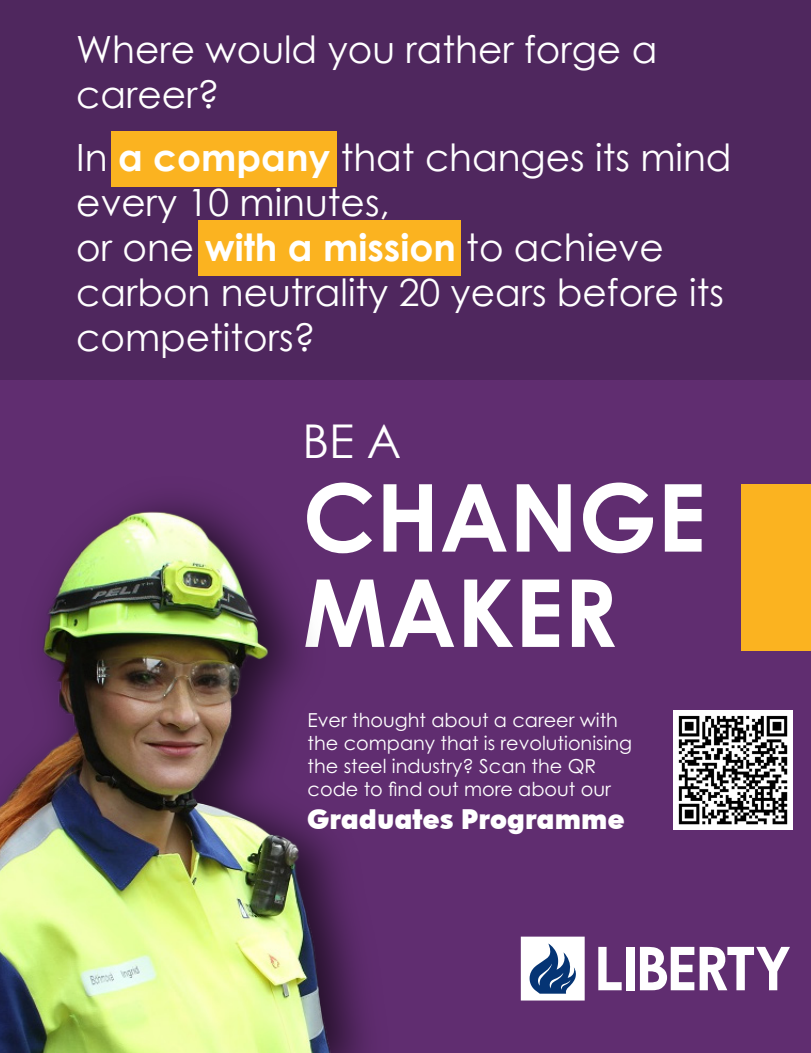
<style>
.page{position:relative;width:811px;height:1053px;background:#fff}
.page>*{position:absolute;margin:0;border:0;box-sizing:border-box;transform-origin:0 0}
.t1{font:700 93.75px/95.2px "Century Gothic";color:#fff}
.t2{font:46.5px "Century Gothic";color:#fff}
.t3{font:37.5px/45px "Century Gothic";color:#fff}
.t4{font:900 27.5px "Century Gothic Paneuropean";color:#fff}
.t5{font:19.25px/23.1px "Century Gothic Pro";color:#fff}
.s1{font-weight:700}
</style>
<div class="page">
<div style="left:0;top:0;width:811px;height:1052px;background:#602d70"></div>
<div style="left:741px;top:484px;width:70px;height:167px;background:#fbb320"></div>
<svg style="left:598px;top:946px;width:24px;height:44px"></svg>
<div style="left:626px;top:946px;width:8px;height:44px;background:#fff"></div>
<svg style="left:640px;top:946px;width:54px;height:44px"></svg>
<svg style="left:700px;top:946px;width:90px;height:44px"></svg>
<div style="left:0;top:0;width:811px;height:379px;background:#4f275e"></div>
<div style="left:111px;top:131px;width:226px;height:56px;background:#fbb320"></div>
<div style="left:198px;top:220px;width:263px;height:56px;background:#fbb320"></div>
<img style="left:0;top:805px;width:585px;height:247px">
<img style="left:1px;top:501px;width:429px;height:551px">
<img style="left:674px;top:710px;width:119px;height:119px">
<p class="t3" style="left:76px;top:27px;width:583px">Where would you rather forge a career?</p>
<p class="t3" style="left:76px;top:134px;width:657px">In <span class="s1">a company</span> that changes its mind every 10 minutes,<br>or one <span class="s1">with a mission</span> to achieve carbon neutrality 20 years before its competitors?</p>
<p class="t2" style="left:302px;top:408px;width:100px">BE A</p>
<h1 class="t1" style="left:303px;top:465px;width:405px">CHANGE<br>MAKER</h1>
<p class="t5" style="left:308px;top:708px;width:326px">Ever thought about a career with the company that is revolutionising the steel industry? Scan the QR code to find out more about our</p>
<p class="t4" style="left:308px;top:799px;width:318px">Graduates Programme</p>
</div>
